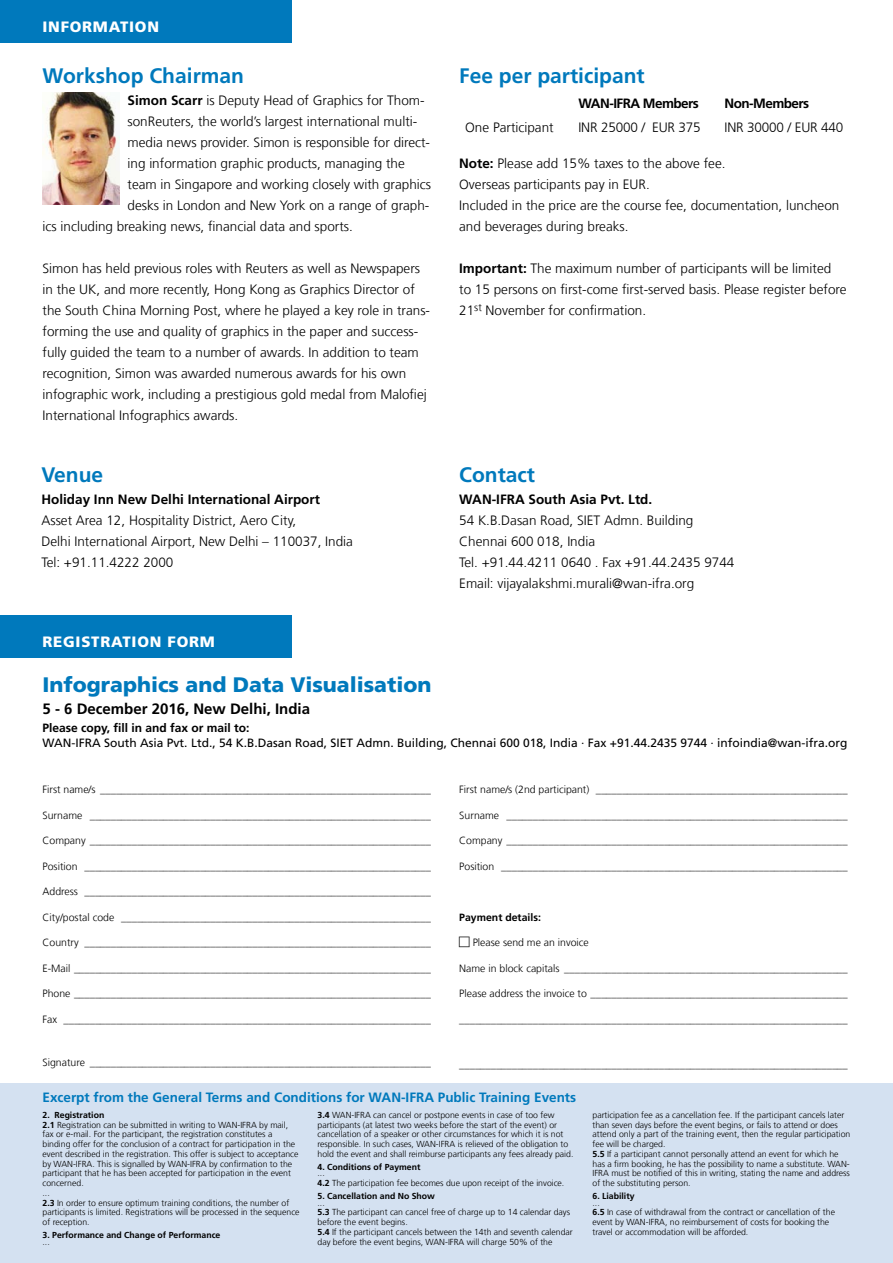
<style>
.page{position:relative;width:893px;height:1263px;background:#fff}
.page>*{position:absolute;margin:0;border:0;box-sizing:border-box;transform-origin:0 0}
.t1{font:700 21px "Frutiger LT Com";color:#0079bc}
.t2{font:900 21px "Frutiger LT Com";color:#0079bc}
.t3{font:700 15px "Frutiger LT Com";color:#000}
.t4{font:900 15px "Frutiger LT Com";letter-spacing:.05em;color:#fff}
.t5{font:300 13.5px/21px "Frutiger LT Com";color:#000}
.t6{font:700 13.5px "Frutiger LT Com";color:#0079bc}
.t7{font:700 13.5px "Frutiger LT Com";color:#000}
.t8{font:700 13.5px "Frutiger LT Com";letter-spacing:-.04em;color:#000}
.t9{font:12px "Frutiger LT Com";color:#000}
.t10{font:700 12px "Frutiger LT Com";color:#000}
.t11{font:300 10.5px "Frutiger LT Com";color:#000}
.t12{font:700 10.5px "Frutiger LT Com";color:#000}
.t13{font:300 8.7px/9.8px "Frutiger LT Com";color:#000}
.t14{font:700 8.7px "Frutiger LT Com";color:#000}
.s1{font-weight:700}
</style>
<div class="page">
<div style="left:0;top:0;width:292px;height:43px;background:#0079bc"></div>
<div style="left:0;top:615px;width:292px;height:43px;background:#0079bc"></div>
<div style="left:0;top:1084px;width:893px;height:179px;background:#d4e1f1"></div>
<img style="left:43px;top:92px;width:76px;height:112px">
<h2 class="t4" style="left:43px;top:18px;width:118px">Information</h2>
<h1 class="t1" style="left:43px;top:63px;width:203px">Workshop Chairman</h1>
<h3 class="t5" style="left:128px;top:90px;width:299px"><span class="s1">Simon Scarr</span> is Deputy Head of Graphics for Thom-</h3>
<h3 class="t5" style="left:128px;top:111px;width:291px">sonReuters, the world’s largest international multi-</h3>
<h3 class="t5" style="left:128px;top:132px;width:304px">media news provider. Simon is responsible for direct-</h3>
<h3 class="t5" style="left:128px;top:153px;width:279px">ing information graphic products, managing the</h3>
<h3 class="t5" style="left:128px;top:174px;width:305px">team in Singapore and working closely with graphics</h3>
<h3 class="t5" style="left:128px;top:195px;width:303px">desks in London and New York on a range of graph-</h3>
<h3 class="t5" style="left:43px;top:216px;width:312px">ics including breaking news, financial data and sports.</h3>
<p class="t5" style="left:43px;top:258px;width:389px">Simon has held previous roles with Reuters as well as Newspapers in the UK, and more recently, Hong Kong as Graphics Director of the South China Morning Post, where he played a key role in trans&shy;forming the use and quality of graphics in the paper and success&shy;fully guided the team to a number of awards. In addition to team recognition, Simon was awarded numerous awards for his own infographic work, including a prestigious gold medal from Malofiej International Infographics awards.</p>
<h1 class="t1" style="left:41px;top:462px;width:63px">Venue</h1>
<h3 class="t7" style="left:41px;top:491px;width:280px">Holiday Inn New Delhi International Airport</h3>
<h3 class="t5" style="left:41px;top:510px;width:313px">Asset Area 12, Hospitality District, Aero City,<br>Delhi International Airport, New Delhi – 110037, India<br>Tel: +91.11.4222 2000</h3>
<h2 class="t4" style="left:43px;top:633px;width:172px">Registration Form</h2>
<h1 class="t2" style="left:43px;top:671px;width:390px">Infographics and Data Visualisation</h1>
<h2 class="t3" style="left:43px;top:700px;width:269px">5 - 6 December 2016, New Delhi, India</h2>
<h1 class="t1" style="left:459px;top:63px;width:187px">Fee per participant</h1>
<h3 class="t8" style="left:578px;top:95px;width:122px">WAN-IFRA Members</h3>
<h3 class="t8" style="left:725px;top:95px;width:86px">Non-Members</h3>
<h3 class="t5" style="left:465px;top:117px;width:90px">One Participant</h3>
<h3 class="t5" style="left:578px;top:117px;width:124px">INR 25000 / EUR 375</h3>
<h3 class="t5" style="left:725px;top:117px;width:120px">INR 30000 / EUR 440</h3>
<h3 class="t5" style="left:459px;top:153px;width:382px"><span class="s1">Note:</span> Please add 15% taxes to the above fee.<br>Overseas participants pay in EUR.<br>Included in the price are the course fee, documentation, luncheon and beverages during breaks.</h3>
<h3 class="t5" style="left:459px;top:258px;width:389px"><span class="s1">Important:</span> The maximum number of participants will be limited to 15 persons on first-come first-served basis. Please register before<br>21<sup>st</sup> November for confirmation.</h3>
<h1 class="t1" style="left:459px;top:462px;width:77px">Contact</h1>
<h3 class="t7" style="left:459px;top:491px;width:195px">WAN-IFRA South Asia Pvt. Ltd.</h3>
<h3 class="t5" style="left:459px;top:510px;width:277px">54 K.B.Dasan Road, SIET Admn. Building Chennai 600 018, India<br>Tel. +91.44.4211 0640 . Fax +91.44.2435 9744<br>Email: vijayalakshmi.murali@wan-ifra.org</h3>
<h3 class="t10" style="left:43px;top:721px;width:208px">Please copy, fill in and fax or mail to:</h3>
<h3 class="t9" style="left:43px;top:736px;width:806px">WAN-IFRA South Asia Pvt. Ltd., 54 K.B.Dasan Road, SIET Admn. Building, Chennai 600 018, India · Fax +91.44.2435 9744 · infoindia@wan-ifra.org</h3>
<p class="t11" style="left:43px;top:783px;width:390px">First name/s _______________________________________________________________</p>
<p class="t11" style="left:43px;top:809px;width:390px">Surname _________________________________________________________________</p>
<p class="t11" style="left:43px;top:834px;width:390px">Company _________________________________________________________________</p>
<p class="t11" style="left:43px;top:860px;width:390px">Position __________________________________________________________________</p>
<p class="t11" style="left:43px;top:885px;width:390px">Address __________________________________________________________________</p>
<p class="t11" style="left:43px;top:911px;width:390px">City/postal code ___________________________________________________________</p>
<p class="t11" style="left:43px;top:936px;width:390px">Country __________________________________________________________________</p>
<p class="t11" style="left:43px;top:962px;width:390px">E-Mail ____________________________________________________________________</p>
<p class="t11" style="left:43px;top:987px;width:390px">Phone ____________________________________________________________________</p>
<p class="t11" style="left:43px;top:1013px;width:390px">Fax ______________________________________________________________________</p>
<p class="t11" style="left:43px;top:1056px;width:390px">Signature _________________________________________________________________</p>
<p class="t11" style="left:459px;top:783px;width:390px">First name/s (2nd participant) ________________________________________________</p>
<p class="t11" style="left:459px;top:809px;width:390px">Surname _________________________________________________________________</p>
<p class="t11" style="left:459px;top:834px;width:390px">Company _________________________________________________________________</p>
<p class="t11" style="left:459px;top:860px;width:390px">Position __________________________________________________________________</p>
<p class="t12" style="left:459px;top:911px;width:83px">Payment details:</p>
<p class="t11" style="left:473px;top:936px;width:118px">Please send me an invoice</p>
<p class="t11" style="left:459px;top:962px;width:390px">Name in block capitals ______________________________________________________</p>
<p class="t11" style="left:459px;top:987px;width:390px">Please address the invoice to _________________________________________________</p>
<p class="t11" style="left:459px;top:1013px;width:390px">__________________________________________________________________________</p>
<p class="t11" style="left:459px;top:1058px;width:390px">__________________________________________________________________________</p>
<h3 class="t6" style="left:43px;top:1089px;width:535px">Excerpt from the General Terms and Conditions for WAN-IFRA Public Training Events</h3>
<p class="t13" style="left:43px;top:1110px;width:259px"><span class="s1">2. Registration<br>2.1</span> Registration can be submitted in writing to WAN-IFRA by mail, fax or e-mail. For the participant, the registration constitutes a binding offer for the conclusion of a contract for participation in the event described in the registration. This offer is subject to acceptance by WAN-IFRA. This is signalled by WAN-IFRA by confirmation to the participant that he has been accepted for participation in the event concerned.<br>...<br><span class="s1">2.3</span> In order to ensure optimum training conditions, the number of participants is limited. Registrations will be processed in the sequence of reception.</p>
<p class="t14" style="left:43px;top:1230px;width:179px">3. Performance and Change of Performance</p>
<p class="t13" style="left:43px;top:1237px;width:9px">...</p>
<p class="t13" style="left:317px;top:1110px;width:257px"><span class="s1">3.4</span> WAN-IFRA can cancel or postpone events in case of too few participants (at latest two weeks before the start of the event) or cancellation of a speaker or other circumstances for which it is not responsible. In such cases, WAN-IFRA is relieved of the obligation to hold the event and shall reimburse participants any fees already paid.</p>
<p class="t14" style="left:317px;top:1161px;width:104px">4. Conditions of Payment</p>
<p class="t13" style="left:317px;top:1168px;width:248px">...<br><span class="s1">4.2</span> The participation fee becomes due upon receipt of the invoice.</p>
<p class="t14" style="left:317px;top:1191px;width:119px">5. Cancellation and No Show</p>
<p class="t13" style="left:317px;top:1198px;width:257px">...<br><span class="s1">5.3</span> The participant can cancel free of charge up to 14 calendar days before the event begins.<br><span class="s1">5.4</span> If the participant cancels between the 14th and seventh calendar day before the event begins, WAN-IFRA will charge 50% of the</p>
<p class="t13" style="left:592px;top:1110px;width:259px">participation fee as a cancellation fee. If the participant cancels later than seven days before the event begins, or fails to attend or does attend only a part of the training event, then the regular participation fee will be charged.<br><span class="s1">5.5</span> If a participant cannot personally attend an event for which he has a firm booking, he has the possibility to name a substitute. WAN-IFRA must be notified of this in writing, stating the name and address of the substituting person.</p>
<p class="t14" style="left:592px;top:1191px;width:44px">6. Liability</p>
<p class="t13" style="left:592px;top:1198px;width:244px">...<br><span class="s1">6.5</span> In case of withdrawal from the contract or cancellation of the event by WAN-IFRA, no reimbursement of costs for booking the travel or accommodation will be afforded.</p>
</div>
